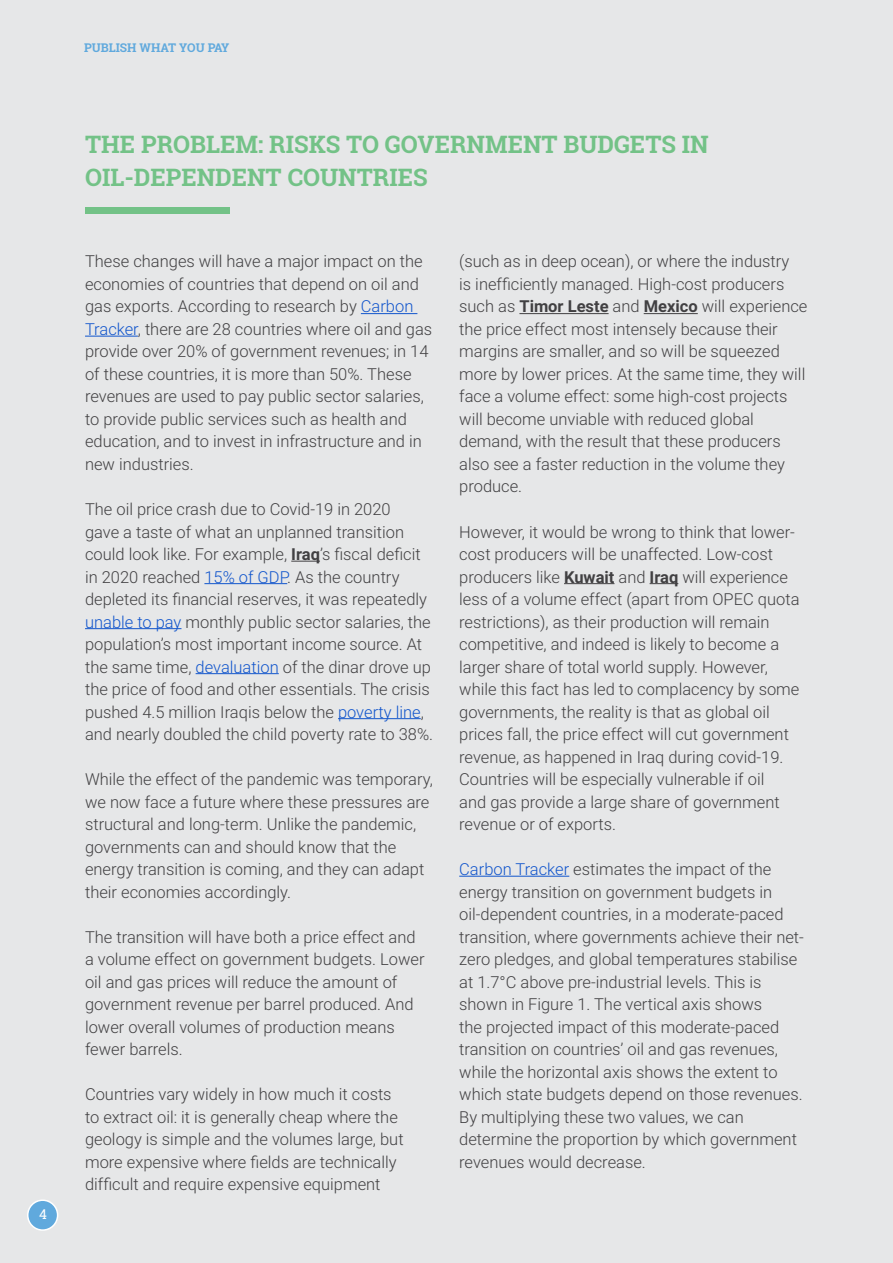
<style>
.page{position:relative;width:893px;height:1263px;background:#e6e7e8}
.page>*{position:absolute;margin:0;border:0;box-sizing:border-box;transform-origin:0 0}
.t1{font:700 24px/33px "Roboto Slab";color:#73c287}
.t2{font:300 16.5px/22.5px "Roboto";color:#414042}
.t3{font:13.5px "Roboto Slab";color:#fff}
.t4{font:700 12px "Roboto Slab";color:#60a9dd}
.s1{color:#15c}
.s2{font-weight:700}
</style>
<div class="page">
<div style="left:28px;top:1200px;width:30px;height:30px;background:#60a9dd;border-radius:50%"></div>
<div style="left:27px;top:1199px;width:31px;height:32px;border:2px solid #fff;border-radius:50%"></div>
<hr style="left:361px;top:313px;width:56px;height:1px;background:#15c">
<hr style="left:85px;top:336px;width:53px;height:1px;background:#15c">
<svg style="left:291px;top:561px;width:29px;height:1px"></svg>
<hr style="left:204px;top:583px;width:83px;height:1px;background:#15c">
<hr style="left:85px;top:628px;width:96px;height:1px;background:#15c">
<hr style="left:196px;top:673px;width:83px;height:1px;background:#15c">
<hr style="left:338px;top:718px;width:83px;height:1px;background:#15c">
<hr style="left:519px;top:313px;width:90px;height:1px;background:#414042">
<hr style="left:644px;top:313px;width:54px;height:1px;background:#414042">
<hr style="left:564px;top:583px;width:50px;height:1px;background:#414042">
<svg style="left:650px;top:583px;width:28px;height:1px"></svg>
<hr style="left:459px;top:876px;width:110px;height:1px;background:#15c">
<div style="left:85px;top:207px;width:145px;height:6px;background:#73c287"></div>
<p class="t3" style="left:39px;top:1204px;width:9px">4</p>
<p class="t4" style="left:84px;top:39px;width:147px">PUBLISH WHAT YOU PAY</p>
<h1 class="t1" style="left:85px;top:127px;width:625px">THE PROBLEM: RISKS TO GOVERNMENT BUDGETS IN<br>OIL-DEPENDENT COUNTRIES</h1>
<p class="t2" style="left:85px;top:250px;width:349px">These changes will have a major impact on the economies of countries that depend on oil and gas exports. According to research by <span class="s1">Carbon Tracker</span>, there are 28 countries where oil and gas provide over 20% of government revenues; in 14 of these countries, it is more than 50%. These revenues are used to pay public sector salaries, to provide public services such as health and education, and to invest in infrastructure and in new industries.</p>
<p class="t2" style="left:85px;top:497px;width:350px">The oil price crash due to Covid-19 in 2020<br>gave a taste of what an unplanned transition could look like. For example, <span class="s2">Iraq</span>’s fiscal deficit in 2020 reached <span class="s1">15% of GDP</span>. As the country depleted its financial reserves, it was repeatedly <span class="s1">unable to pay</span> monthly public sector salaries, the population’s most important income source. At the same time, <span class="s1">devaluation</span> of the dinar drove up the price of food and other essentials. The crisis pushed 4.5 million Iraqis below the <span class="s1">poverty line</span>, and nearly doubled the child poverty rate to 38%.</p>
<p class="t2" style="left:85px;top:767px;width:349px">While the effect of the pandemic was temporary, we now face a future where these pressures are structural and long-term. Unlike the pandemic, governments can and should know that the energy transition is coming, and they can adapt their economies accordingly.</p>
<p class="t2" style="left:85px;top:925px;width:341px">The transition will have both a price effect and a volume effect on government budgets. Lower oil and gas prices will reduce the amount of government revenue per barrel produced. And lower overall volumes of production means fewer barrels.</p>
<p class="t2" style="left:85px;top:1082px;width:320px">Countries vary widely in how much it costs to extract oil: it is generally cheap where the geology is simple and the volumes large, but more expensive where fields are technically difficult and require expensive equipment</p>
<p class="t2" style="left:459px;top:250px;width:350px">(such as in deep ocean), or where the industry<br>is inefficiently managed. High-cost producers such as <span class="s2">Timor Leste</span> and <span class="s2">Mexico</span> will experience the price effect most intensely because their margins are smaller, and so will be squeezed more by lower prices. At the same time, they will face a volume effect: some high-cost projects will become unviable with reduced global demand, with the result that these producers also see a faster reduction in the volume they produce.</p>
<p class="t2" style="left:459px;top:520px;width:342px">However, it would be wrong to think that lower&shy;cost producers will be unaffected. Low-cost producers like <span class="s2">Kuwait</span> and <span class="s2">Iraq</span> will experience less of a volume effect (apart from OPEC quota restrictions), as their production will remain competitive, and indeed is likely to become a larger share of total world supply. However, while this fact has led to complacency by some governments, the reality is that as global oil prices fall, the price effect will cut government revenue, as happened in Iraq during covid-19.<br>Countries will be especially vulnerable if oil<br>and gas provide a large share of government revenue or of exports.</p>
<p class="t2" style="left:459px;top:857px;width:346px"><span class="s1">Carbon Tracker</span> estimates the impact of the energy transition on government budgets in oil-dependent countries, in a moderate-paced transition, where governments achieve their net&shy;zero pledges, and global temperatures stabilise at 1.7°C above pre-industrial levels. This is shown in Figure 1. The vertical axis shows<br>the projected impact of this moderate-paced transition on countries’ oil and gas revenues, while the horizontal axis shows the extent to which state budgets depend on those revenues.<br>By multiplying these two values, we can determine the proportion by which government revenues would decrease.</p>
</div>
